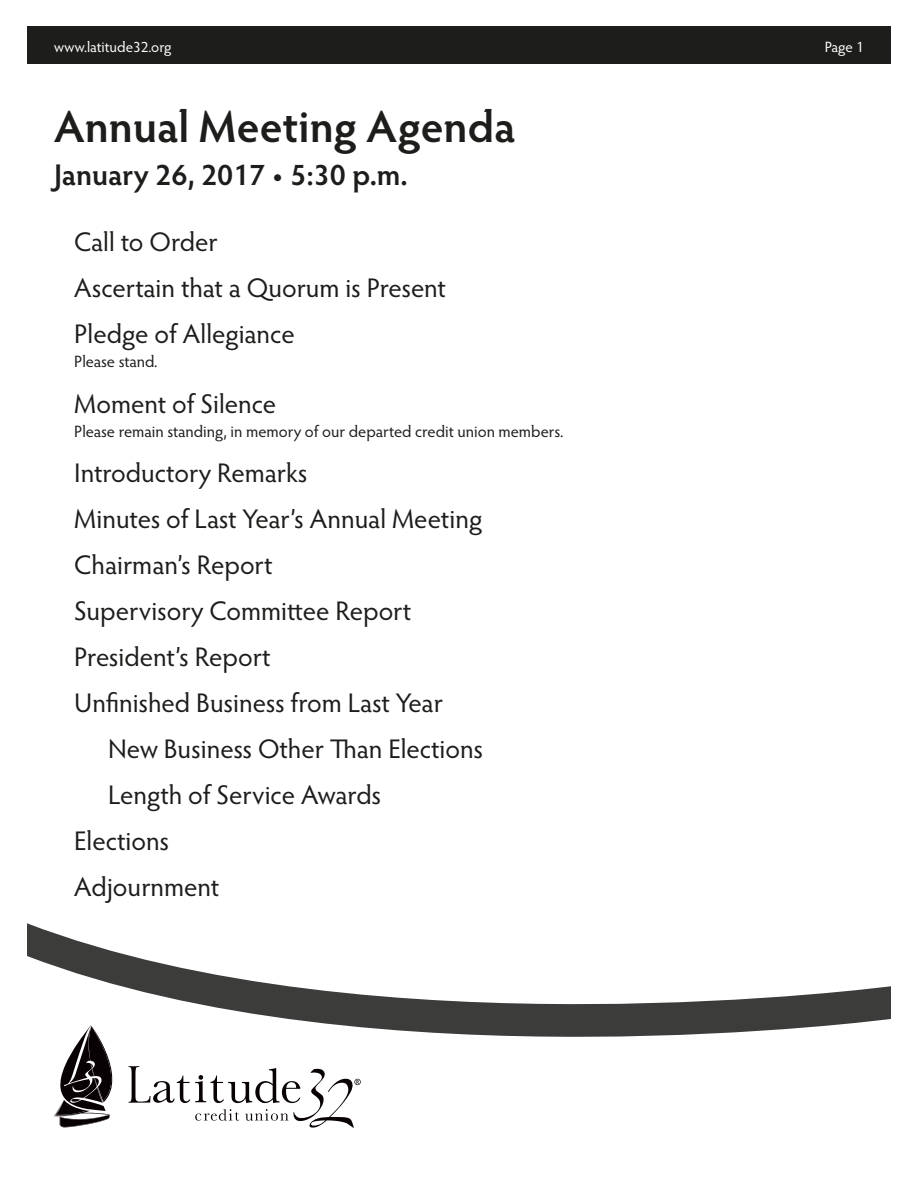
<style>
.page{position:relative;width:918px;height:1188px;background:#fff}
.page>*{position:absolute;margin:0;border:0;box-sizing:border-box;transform-origin:0 0}
.t1{font:600 45px "Hypatia Sans Pro";color:#1d1d1b}
.t2{font:600 30px "Hypatia Sans Pro";color:#1d1d1b}
.t3{font:27px/45.9px "Hypatia Sans Pro";color:#1d1d1b}
.t4{font:16.5px "Hypatia Sans Pro";color:#1d1d1b}
.t5{font:15px "Hypatia Sans Pro";color:#fff}
</style>
<div class="page">
<svg style="left:54px;top:1088px;width:300px;height:40px"></svg>
<svg style="left:27px;top:923px;width:864px;height:165px"></svg>
<div style="left:27px;top:26px;width:864px;height:37px;background:#1d1d1b"></div>
<p class="t5" style="left:54px;top:37px;width:119px">www.latitude32.org</p>
<p class="t5" style="left:825px;top:37px;width:41px">Page 1</p>
<h1 class="t1" style="left:54px;top:95px;width:463px">Annual Meeting Agenda</h1>
<p class="t2" style="left:54px;top:154px;width:355px">January 26, 2017 • 5:30 p.m.</p>
<p class="t3" style="left:74px;top:218px;width:373px">Call to Order<br>Ascertain that a Quorum is Present<br>Pledge of Allegiance</p>
<p class="t4" style="left:74px;top:350px;width:85px">Please stand.</p>
<p class="t3" style="left:74px;top:380px;width:204px">Moment of Silence</p>
<p class="t4" style="left:74px;top:420px;width:491px">Please remain standing, in memory of our departed credit union members.</p>
<p class="t3" style="left:74px;top:449px;width:410px">Introductory Remarks<br>Minutes of Last Year’s Annual Meeting<br>Chairman’s Report<br>Supervisory Committee Report<br>President’s Report<br>Unfinished Business from Last Year</p>
<p class="t3" style="left:108px;top:725px;width:377px">New Business Other Than Elections</p>
<p class="t3" style="left:108px;top:771px;width:275px">Length of Service Awards</p>
<p class="t3" style="left:74px;top:817px;width:96px">Elections</p>
<p class="t3" style="left:74px;top:863px;width:147px">Adjournment</p>
</div>
